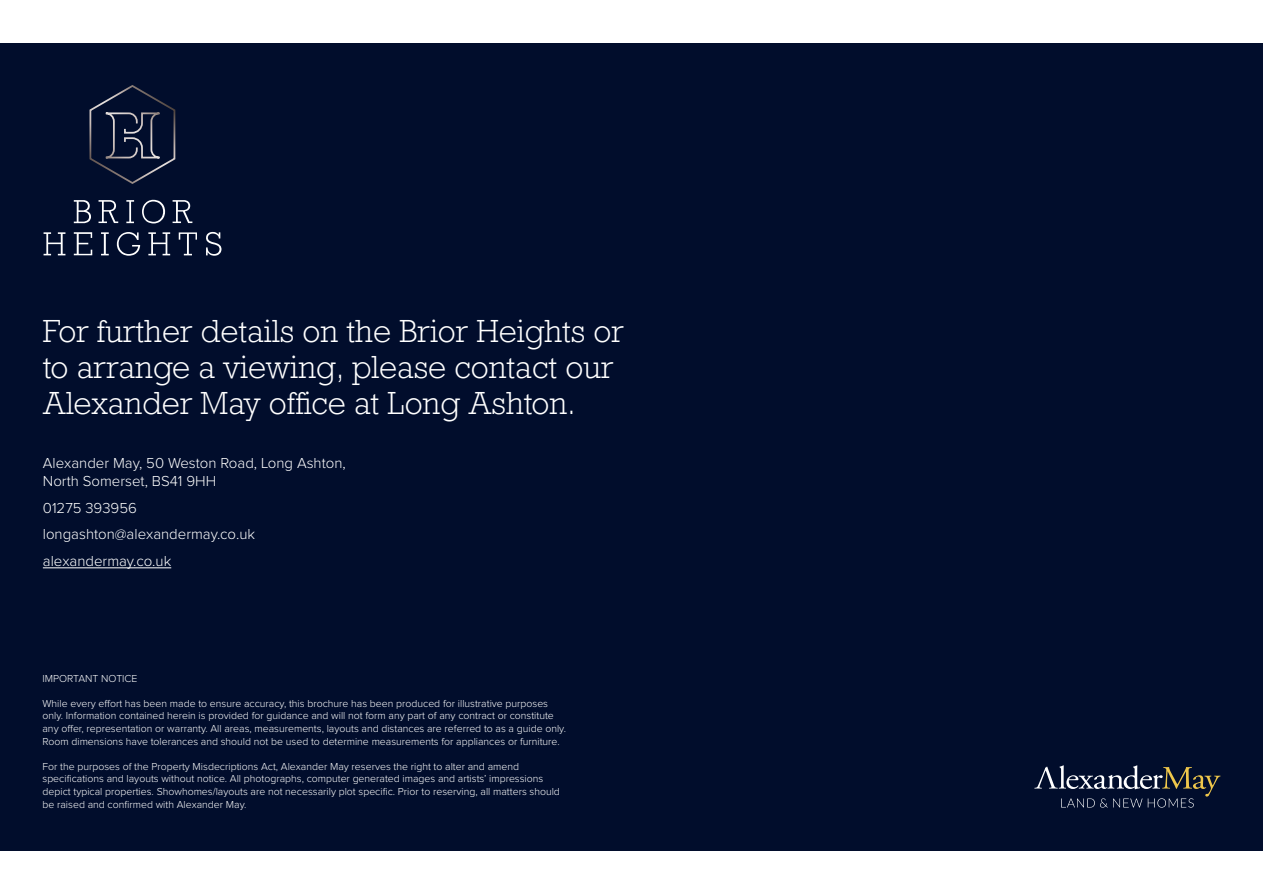
<style>
.page{position:relative;width:1263px;height:893px;background:#fff}
.page>*{position:absolute;margin:0;border:0;box-sizing:border-box;transform-origin:0 0}
.t1{font:300 30px/36px "Rockwell Nova";color:#fff}
.t2{font:300 15px/18px "Proxima Nova";color:#fff}
.t3{font:300 10.5px/12.6px "Proxima Nova";color:#fff}
</style>
<div class="page">
<div style="left:0;top:43px;width:1263px;height:807px;background:#010d2c"></div>
<hr style="left:43px;top:568px;width:128px;height:1px;background:#fff">
<svg style="left:1034px;top:765px;width:186px;height:43px"></svg>
<svg style="left:74px;top:200px;width:17px;height:23px"></svg>
<svg style="left:99px;top:200px;width:19px;height:23px"></svg>
<svg style="left:126px;top:200px;width:8px;height:23px"></svg>
<svg style="left:142px;top:200px;width:23px;height:23px"></svg>
<svg style="left:173px;top:200px;width:19px;height:23px"></svg>
<svg style="left:44px;top:232px;width:21px;height:23px"></svg>
<svg style="left:74px;top:232px;width:18px;height:23px"></svg>
<svg style="left:101px;top:232px;width:8px;height:23px"></svg>
<svg style="left:117px;top:232px;width:23px;height:24px"></svg>
<svg style="left:148px;top:232px;width:22px;height:23px"></svg>
<svg style="left:179px;top:232px;width:18px;height:23px"></svg>
<svg style="left:206px;top:232px;width:15px;height:24px"></svg>
<svg style="left:89px;top:85px;width:87px;height:99px"></svg>
<p class="t1" style="left:43px;top:313px;width:583px">For further details on the Brior Heights or to arrange a viewing, please contact our<br>Alexander May office at Long Ashton.</p>
<p class="t2" style="left:43px;top:455px;width:304px">Alexander May, 50 Weston Road, Long Ashton,<br>North Somerset, BS41 9HH</p>
<p class="t2" style="left:43px;top:499px;width:95px">01275 393956</p>
<p class="t2" style="left:43px;top:526px;width:214px">longashton@alexandermay.co.uk</p>
<p class="t2" style="left:43px;top:552px;width:130px">alexandermay.co.uk</p>
<p class="t3" style="left:43px;top:672px;width:97px">IMPORTANT NOTICE</p>
<p class="t3" style="left:43px;top:697px;width:525px">While every effort has been made to ensure accuracy, this brochure has been produced for illustrative purposes only. Information contained herein is provided for guidance and will not form any part of any contract or constitute any offer, representation or warranty. All areas, measurements, layouts and distances are referred to as a guide only.<br>Room dimensions have tolerances and should not be used to determine measurements for appliances or furniture.</p>
<p class="t3" style="left:43px;top:760px;width:519px">For the purposes of the Property Misdecriptions Act, Alexander May reserves the right to alter and amend specifications and layouts without notice. All photographs, computer generated images and artists’ impressions depict typical properties. Showhomes/layouts are not necessarily plot specific. Prior to reserving, all matters should be raised and confirmed with Alexander May.</p>
</div>
